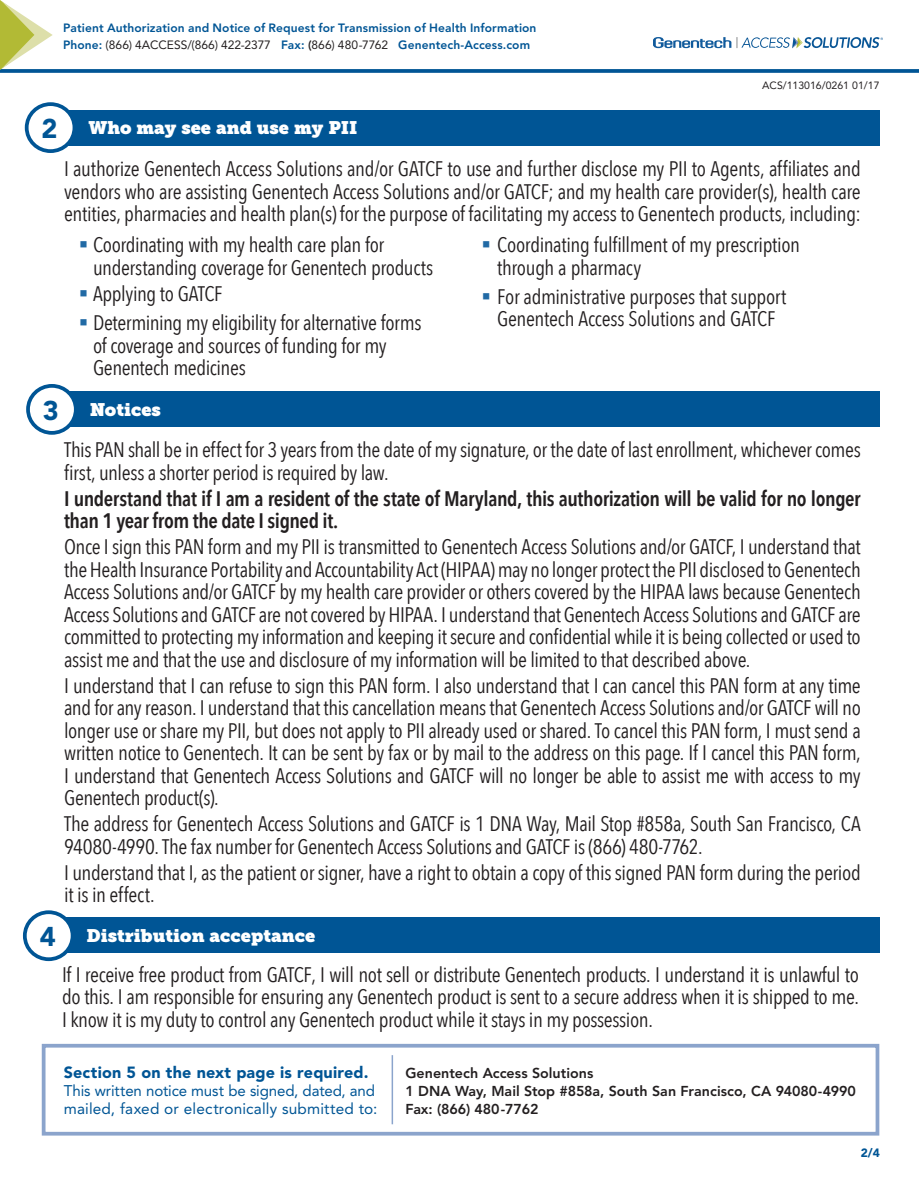
<style>
.page{position:relative;width:919px;height:1189px;background:#fff}
.page>*{position:absolute;margin:0;border:0;box-sizing:border-box;transform-origin:0 0}
.t1{font:condensed 21px/22.5px "Avenir Next LT Pro";letter-spacing:-.02em;color:#231f20}
.t2{font:600 condensed 21px/22.5px "Avenir Next LT Pro";letter-spacing:-.02em;color:#231f20}
.t3{font:18px "Museo Slab";color:#fff}
.t4{font:900 16.2px "Avenir LT Std";letter-spacing:.005em;color:#005595}
.t5{font:15.3px/18px "Avenir LT Std";letter-spacing:.005em;color:#005595}
.t6{font:800 14.25px/18px "Avenir LT Std";color:#231f20}
.t7{font:800 12px/16.5px "Avenir LT Std";letter-spacing:.01em;color:#005595}
.t8{font:900 12px "Avenir LT Std";color:#005595}
.t9{font:10.5px "Avenir LT Std";color:#231f20}
.s1{font-weight:400;color:#231f20}
.s2{color:#231f20}
.s3{font-family:"Avenir LT Std";font-weight:900;font-size:27px;color:#005595}
.s4{color:#216aa5}
</style>
<div class="page">
<div style="left:41px;top:110px;width:838px;height:36px;background:#005595"></div>
<div style="left:27px;top:104px;width:47px;height:47px;background:#fff;border-radius:50%"></div>
<div style="left:25px;top:102px;width:51px;height:51px;border:4px solid #005595;border-radius:50%"></div>
<div style="left:42px;top:391px;width:837px;height:36px;background:#005595"></div>
<div style="left:28px;top:386px;width:48px;height:47px;background:#fff;border-radius:50%"></div>
<div style="left:26px;top:384px;width:52px;height:51px;border:4px solid #005595;border-radius:50%"></div>
<div style="left:39px;top:917px;width:840px;height:36px;background:#005595"></div>
<div style="left:25px;top:912px;width:48px;height:47px;background:#fff;border-radius:50%"></div>
<div style="left:23px;top:910px;width:51px;height:51px;border:4px solid #005595;border-radius:50%"></div>
<div style="left:42px;top:1044px;width:837px;height:91px;border:4px solid #8ba4cc"></div>
<hr style="left:391px;top:1055px;width:2px;height:69px;background:#8ba4cc">
<svg style="left:53px;top:69px;width:865px;height:4px;background:#0f5f9b"></svg>
<svg style="left:653px;top:37px;width:229px;height:11px"></svg>
<svg style="left:0;top:0;width:53px;height:73px"></svg>
<p class="t7" style="left:63px;top:20px;width:474px">Patient Authorization and Notice of Request for Transmission of Health Information<br>Phone: <span class="s1">(866) 4ACCESS/(866) 422-2377</span> Fax: <span class="s2">(</span><span class="s1">866) 480-7762</span> Genentech-Access.com</p>
<p class="t3" style="left:42px;top:117px;width:317px"><span class="s3">2</span> Who may see and use my PII</p>
<p class="t9" style="left:762px;top:79px;width:119px">ACS/113016/0261 01/17</p>
<p class="t1" style="left:64px;top:157px;width:798px;text-align:justify">I authorize Genentech Access Solutions and/or GATCF to use and further disclose my PII to Agents, affiliates and vendors who are assisting Genentech Access Solutions and/or GATCF; and my health care provider(s), health care entities, pharmacies and health plan(s) for the purpose of facilitating my access to Genentech products, including:</p>
<p class="t1" style="left:93px;top:233px;width:342px;text-indent:-14px"><span class="s4">▪</span> Coordinating with my health care plan for understanding coverage for Genentech products</p>
<p class="t1" style="left:79px;top:282px;width:145px"><span class="s4">▪</span> Applying to GATCF</p>
<p class="t1" style="left:93px;top:311px;width:330px;text-indent:-14px"><span class="s4">▪</span> Determining my eligibility for alternative forms of coverage and sources of funding for my<br>Genentech medicines</p>
<p class="t3" style="left:43px;top:399px;width:120px"><span class="s3">3</span> Notices</p>
<p class="t1" style="left:497px;top:233px;width:304px;text-indent:-16px"><span class="s4">▪</span> Coordinating fulfillment of my prescription through a pharmacy</p>
<p class="t1" style="left:481px;top:285px;width:306px;text-align:center"><span class="s4">▪</span> For administrative purposes that support<br>Genentech Access Solutions and GATCF</p>
<p class="t1" style="left:64px;top:439px;width:798px">This PAN shall be in effect for 3 years from the date of my signature, or the date of last enrollment, whichever comes first, unless a shorter period is required by law.</p>
<p class="t2" style="left:64px;top:487px;width:798px">I understand that if I am a resident of the state of Maryland, this authorization will be valid for no longer than 1 year from the date I signed it.</p>
<p class="t1" style="left:64px;top:536px;width:798px;text-align:justify">Once I sign this PAN form and my PII is transmitted to Genentech Access Solutions and/or GATCF, I understand that the Health Insurance Portability and Accountability Act (HIPAA) may no longer protect the PII disclosed to Genentech Access Solutions and/or GATCF by my health care provider or others covered by the HIPAA laws because Genentech Access Solutions and GATCF are not covered by HIPAA. I understand that Genentech Access Solutions and GATCF are committed to protecting my information and keeping it secure and confidential while it is being collected or used to assist me and that the use and disclosure of my information will be limited to that described above.</p>
<p class="t1" style="left:64px;top:674px;width:798px;text-align:justify">I understand that I can refuse to sign this PAN form. I also understand that I can cancel this PAN form at any time and for any reason. I understand that this cancellation means that Genentech Access Solutions and/or GATCF will no longer use or share my PII, but does not apply to PII already used or shared. To cancel this PAN form, I must send a written notice to Genentech. It can be sent by fax or by mail to the address on this page. If I cancel this PAN form, I understand that Genentech Access Solutions and GATCF will no longer be able to assist me with access to my Genentech product(s).</p>
<p class="t1" style="left:64px;top:813px;width:798px">The address for Genentech Access Solutions and GATCF is 1 DNA Way, Mail Stop #858a, South San Francisco, CA<br>94080-4990. The fax number for Genentech Access Solutions and GATCF is (866) 480-7762.</p>
<p class="t1" style="left:64px;top:861px;width:798px">I understand that I, as the patient or signer, have a right to obtain a copy of this signed PAN form during the period it is in effect.</p>
<p class="t3" style="left:40px;top:924px;width:277px"><span class="s3">4</span> Distribution acceptance</p>
<p class="t1" style="left:62px;top:963px;width:798px;text-align:justify">If I receive free product from GATCF, I will not sell or distribute Genentech products. I understand it is unlawful to do this. I am responsible for ensuring any Genentech product is sent to a secure address when it is shipped to me.<br>I know it is my duty to control any Genentech product while it stays in my possession.</p>
<p class="t4" style="left:64px;top:1062px;width:306px">Section 5 on the next page is required.</p>
<p class="t5" style="left:64px;top:1081px;width:315px">This written notice must be signed, dated, and mailed, faxed or electronically submitted to:</p>
<p class="t6" style="left:405px;top:1064px;width:452px">Genentech Access Solutions<br>1 DNA Way, Mail Stop #858a, South San Francisco, CA 94080-4990<br>Fax: (866) 480-7762</p>
<p class="t8" style="left:860px;top:1146px;width:21px">2/4</p>
</div>
